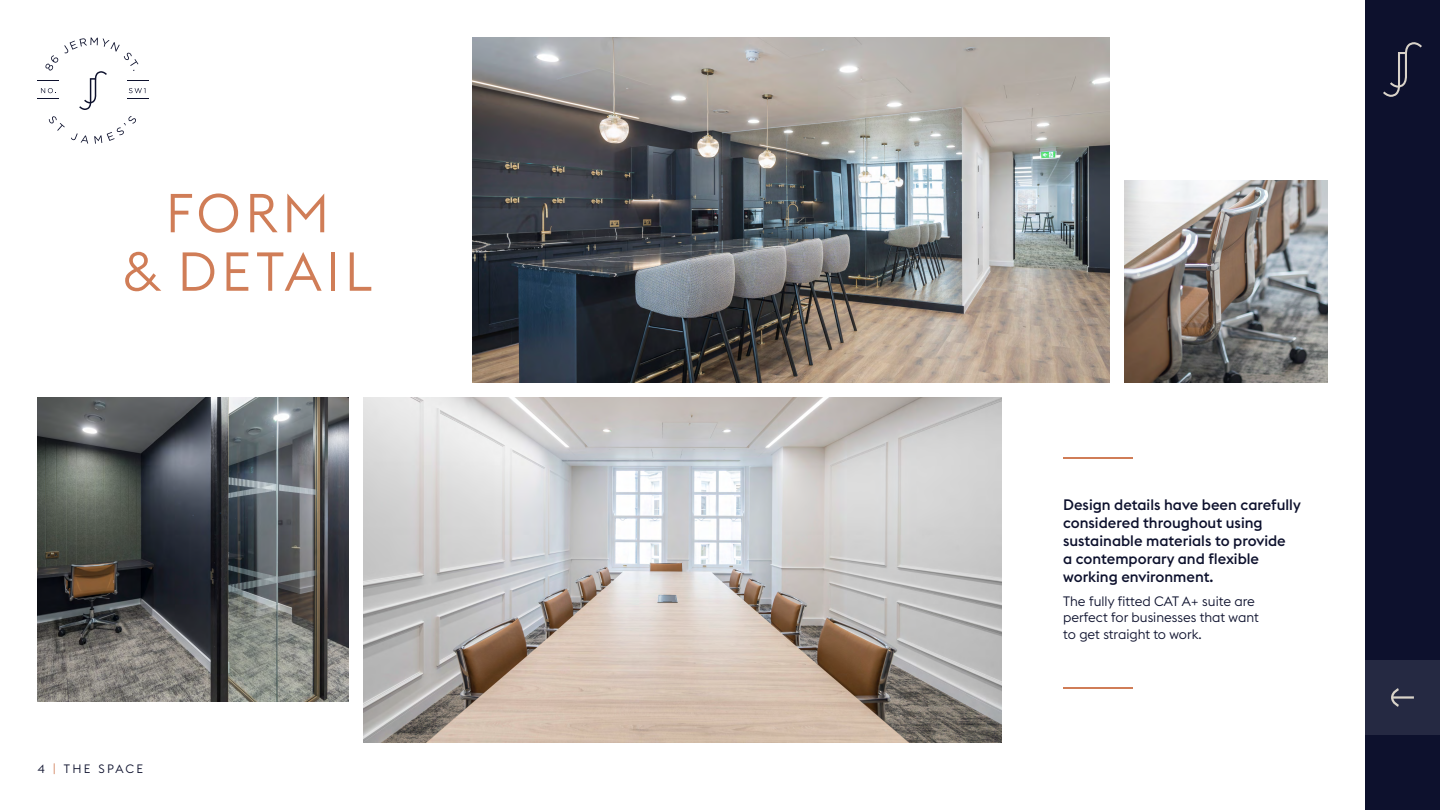
<style>
.page{position:relative;width:1440px;height:810px;background:#fff}
.page>*{position:absolute;margin:0;border:0;box-sizing:border-box;transform-origin:0 0}
.t1{font:300 54px/58.5px "Euclid Flex";letter-spacing:.075em;color:#d07d57;text-align:center}
.t2{font:500 15px/18px "Euclid Flex";color:#0d112d}
.t3{font:300 13.5px/16.5px "Euclid Flex";color:#0d112d}
.t4{font:300 12px "Euclid Flex";letter-spacing:.19em;color:#0d112d}
.s1{color:#d07d57}
</style>
<div class="page">
<svg style="left:49px;top:116px;width:16px;height:15px"></svg>
<svg style="left:71px;top:133px;width:17px;height:11px"></svg>
<svg style="left:94px;top:116px;width:42px;height:28px"></svg>
<svg style="left:37px;top:38px;width:112px;height:72px"></svg>
<img style="left:364px;top:398px;width:637px;height:344px">
<img style="left:472px;top:38px;width:638px;height:344px">
<img style="left:38px;top:398px;width:311px;height:303px">
<hr style="left:1063px;top:457px;width:69px;height:2px;background:#d07d57">
<hr style="left:1063px;top:687px;width:69px;height:1px;background:#d07d57">
<img style="left:1125px;top:181px;width:202px;height:201px">
<div style="left:1365px;top:0;width:75px;height:810px;background:#0d112d"></div>
<div style="left:1365px;top:660px;width:75px;height:75px;background:#252942"></div>
<svg style="left:1383px;top:42px;width:39px;height:55px"></svg>
<hr style="left:1392px;top:696px;width:22px;height:3px;background:#d9d3c9">
<svg style="left:1391px;top:688px;width:10px;height:19px"></svg>
<h1 class="t1" style="left:123px;top:184px;width:251px">FORM<br>&amp; DETAIL</h1>
<p class="t4" style="left:38px;top:761px;width:107px">4 <span class="s1">|</span> THE SPACE</p>
<p class="t2" style="left:1063px;top:496px;width:239px">Design details have been carefully considered throughout using sustainable materials to provide<br>a contemporary and flexible working environment.</p>
<p class="t3" style="left:1063px;top:593px;width:197px">The fully fitted CAT A+ suite are perfect for businesses that want to get straight to work.</p>
</div>
